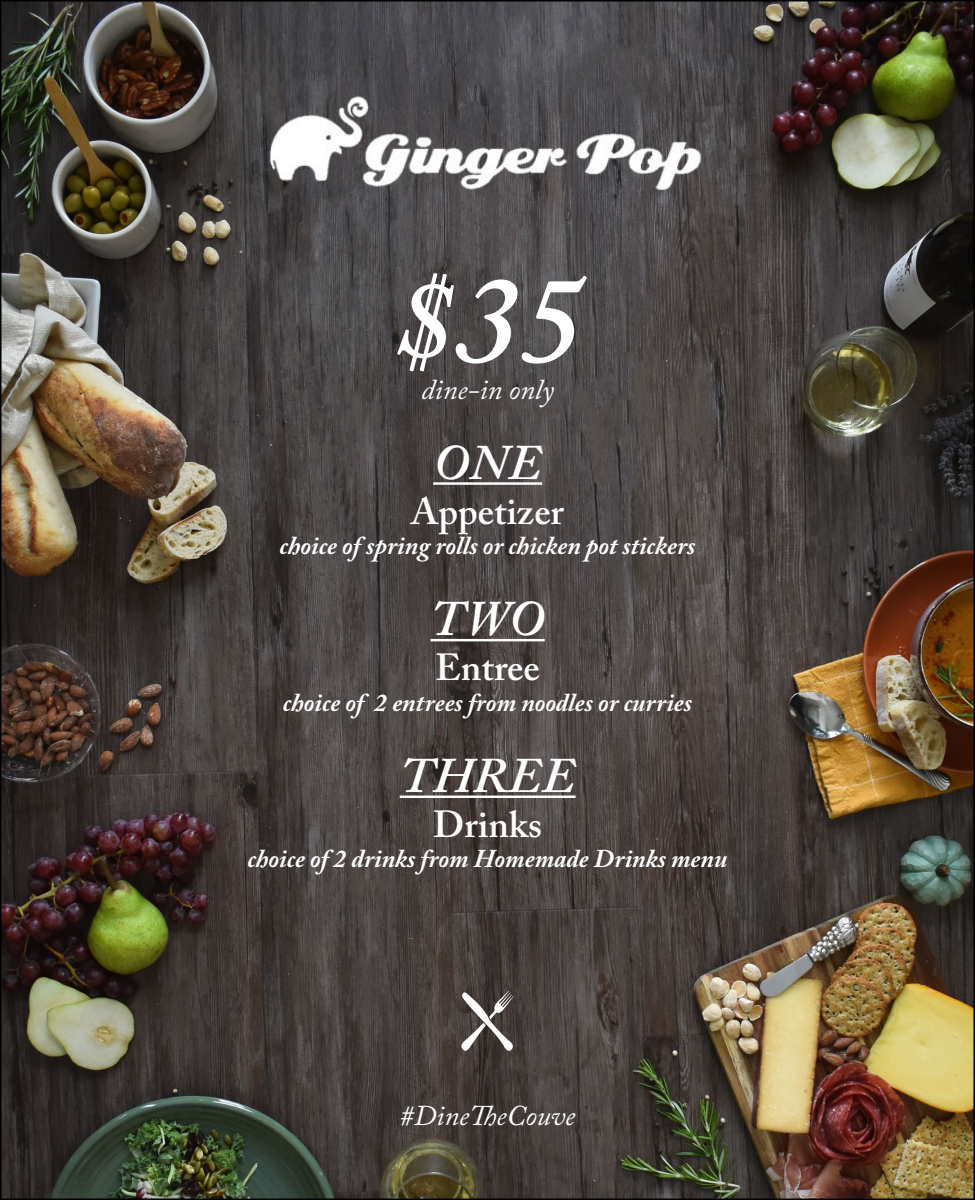
<style>
.page{position:relative;width:975px;height:1200px;background:#fff}
.page>*{position:absolute;margin:0;border:0;box-sizing:border-box;transform-origin:0 0}
.t1{font:italic 600 127.5px "Adobe Caslon Pro";color:#fff}
.t2{font:italic 600 49.5px "Adobe Caslon Pro";letter-spacing:.015em;color:#fff}
.t3{font:600 37.5px "Adobe Caslon Pro";color:#fff}
.t4{font:italic 28.5px "Adobe Caslon Pro";color:#fff}
.t5{font:italic 700 25.5px "Adobe Caslon Pro";color:#fff}
</style>
<div class="page">
<img style="left:3px;top:3px;width:969px;height:1194px">
<svg style="left:459px;top:991px;width:56px;height:63px"></svg>
<hr style="left:433px;top:482px;width:109px;height:3px;background:#fff">
<hr style="left:431px;top:639px;width:114px;height:2px;background:#fff">
<hr style="left:400px;top:796px;width:176px;height:2px;background:#fff">
<img style="left:264px;top:82px;width:447px;height:118px">
<h1 class="t1" style="left:392px;top:243px;width:193px">$35</h1>
<p class="t4" style="left:421px;top:372px;width:134px">dine-in only</p>
<h2 class="t2" style="left:433px;top:433px;width:110px">ONE</h2>
<h3 class="t3" style="left:411px;top:489px;width:155px">Appetizer</h3>
<p class="t5" style="left:280px;top:530px;width:417px">choice of spring rolls or chicken pot stickers</p>
<h2 class="t2" style="left:431px;top:589px;width:115px">TWO</h2>
<h3 class="t3" style="left:435px;top:645px;width:106px">Entree</h3>
<p class="t5" style="left:283px;top:687px;width:411px">choice of 2 entrees from noodles or curries</p>
<h2 class="t2" style="left:400px;top:746px;width:177px">THREE</h2>
<h3 class="t3" style="left:433px;top:802px;width:110px">Drinks</h3>
<p class="t5" style="left:248px;top:844px;width:481px">choice of 2 drinks from Homemade Drinks menu</p>
<p class="t4" style="left:400px;top:1098px;width:177px">#DineTheCouve</p>
</div>
